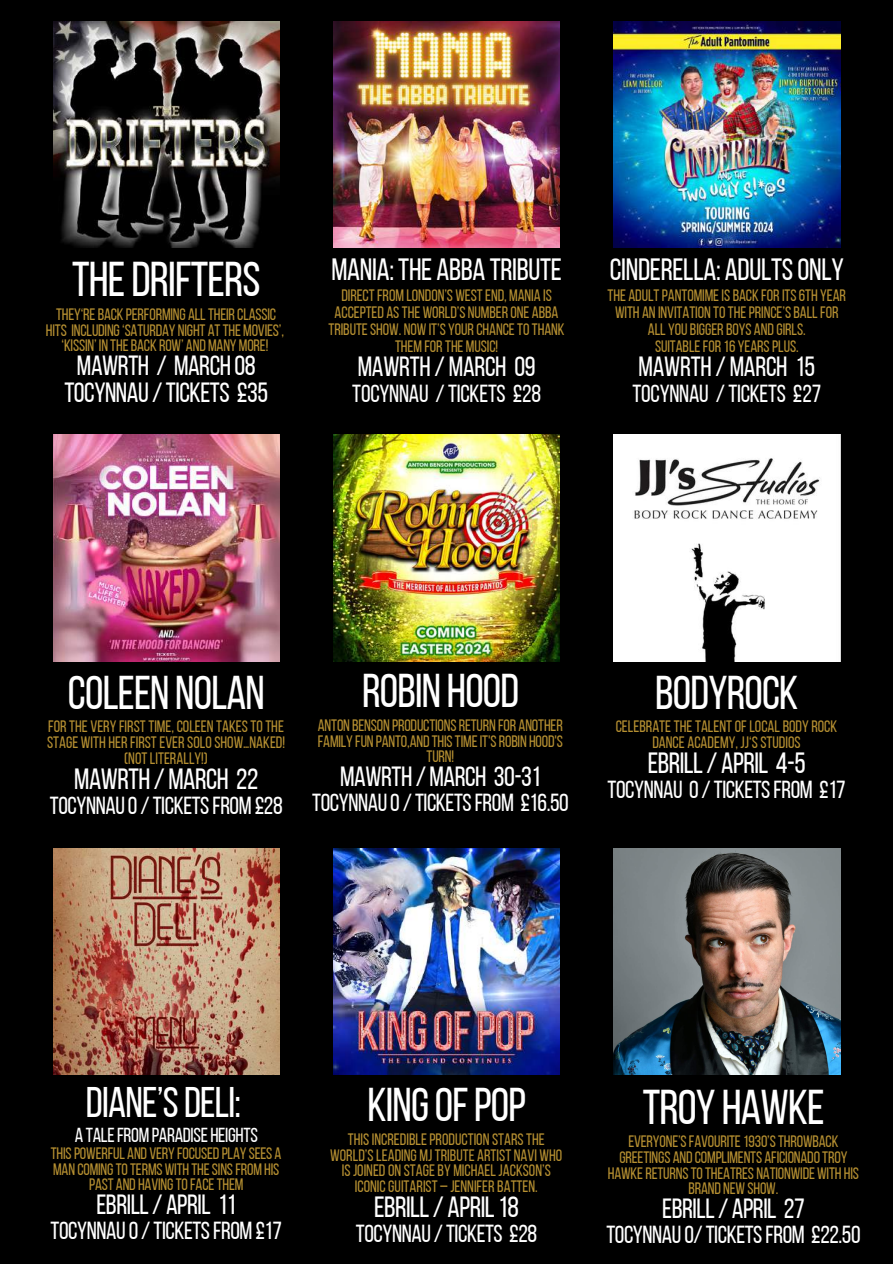
<style>
.page{position:relative;width:893px;height:1264px;background:#fff}
.page>*{position:absolute;margin:0;border:0;box-sizing:border-box;transform-origin:0 0}
.t1{font:48.75px "Bebas Neue";letter-spacing:-.015em;color:#fff}
.t2{font:47.25px "Bebas Neue";letter-spacing:-.015em;color:#fff}
.t3{font:42.75px "Bebas Neue";letter-spacing:-.015em;color:#fff}
.t4{font:30.75px "Bebas Neue";letter-spacing:-.01em;color:#fff}
.t5{font:29.25px "Bebas Neue";letter-spacing:-.015em;color:#fff}
.t6{font:27.75px/27px "Bebas Neue";letter-spacing:-.015em;color:#fff;text-align:center}
.t7{font:24.6px "Bebas Neue";letter-spacing:-.015em;color:#fff}
.t8{font:20.25px "Bebas Neue";letter-spacing:-.015em;color:#fff}
.t9{font:16.5px/15.8px "Bebas Neue";letter-spacing:-.005em;color:#b58f31;text-align:center}
</style>
<div class="page">
<div style="left:0;top:0;width:892px;height:1263px;background:#000"></div>
<img style="left:53px;top:21px;width:226px;height:226px">
<img style="left:333px;top:21px;width:227px;height:226px">
<img style="left:613px;top:21px;width:227px;height:226px">
<img style="left:53px;top:435px;width:226px;height:226px">
<img style="left:333px;top:435px;width:227px;height:226px">
<img style="left:613px;top:435px;width:227px;height:226px">
<img style="left:53px;top:848px;width:226px;height:226px">
<img style="left:333px;top:848px;width:227px;height:226px">
<img style="left:613px;top:848px;width:227px;height:226px">
<h1 class="t1" style="left:72px;top:259px;width:190px">THEDRIFTERS</h1>
<p class="t9" style="left:46px;top:308px;width:239px">THEY‘REBACK PERFORMING ALLTHEIRCLASSIC<br>HITS INCLUDING‘SATURDAY NIGHT ATTHE MOVIES’, ‘KISSIN’ IN THEBACK ROW’ AND MANY MORE!</p>
<h3 class="t6" style="left:64px;top:354px;width:205px">MAWRTH / MARCH 08<br>TOCYNNAU/TICKETS £35</h3>
<h3 class="t4" style="left:331px;top:257px;width:232px">MANIA:THE ABBA TRIBUTE</h3>
<p class="t9" style="left:328px;top:289px;width:238px;line-height:16.8px">DIRECTFROM LONDON’SWESTEND, MANIA IS ACCEPTED ASTHEWORLD’S NUMBERONE ABBA TRIBUTESHOW. NOWIT’SYOURCHANCETOTHANK THEM FORTHE MUSIC!</p>
<h3 class="t6" style="left:357px;top:355px;width:179px">MAWRTH / MARCH 09</h3>
<h3 class="t7" style="left:352px;top:383px;width:190px">TOCYNNAU /TICKETS £28</h3>
<h3 class="t4" style="left:610px;top:257px;width:235px">CINDERELLA: ADULTSONLY</h3>
<p class="t9" style="left:607px;top:289px;width:240px;line-height:16.8px">THE ADULTPANTOMIMEISBACK FORITS6TH YEAR WITH AN INVITATION TOTHEPRINCE’SBALLFOR ALLYOUBIGGERBOYS ANDGIRLS.<br>SUITABLEFOR16YEARSPLUS.</p>
<h3 class="t6" style="left:638px;top:355px;width:178px">MAWRTH / MARCH 15</h3>
<h3 class="t7" style="left:632px;top:383px;width:190px">TOCYNNAU /TICKETS £27</h3>
<h2 class="t2" style="left:68px;top:673px;width:198px">COLEEN NOLAN</h2>
<p class="t9" style="left:47px;top:720px;width:239px">FORTHE VERY FIRSTTIME, COLEEN TAKESTOTHE<br>STAGE WITH HERFIRSTEVERSOLOSHOW…NAKED! (NOTLITERALLY!)</p>
<h3 class="t5" style="left:74px;top:766px;width:186px">MAWRTH /MARCH 22</h3>
<h3 class="t7" style="left:50px;top:795px;width:234px">TOCYNNAUO/TICKETSFROM£28</h3>
<h2 class="t2" style="left:362px;top:671px;width:159px">ROBIN HOOD</h2>
<p class="t9" style="left:318px;top:718px;width:247px">ANTON BENSON PRODUCTIONSRETURN FOR ANOTHER<br>FAMILYFUN PANTO,ANDTHISTIMEIT'SROBIN HOOD'S<br>TURN!</p>
<h3 class="t6" style="left:340px;top:765px;width:202px">MAWRTH /MARCH 30-31</h3>
<h3 class="t7" style="left:312px;top:792px;width:258px">TOCYNNAUO/TICKETSFROM £16.50</h3>
<h2 class="t2" style="left:655px;top:673px;width:145px">BODYROCK</h2>
<p class="t9" style="left:615px;top:720px;width:223px">CELEBRATETHETALENTOFLOCALBODY ROCK<br>DANCE ACADEMY, JJ‘SSTUDIOS</p>
<h3 class="t5" style="left:647px;top:751px;width:159px">EBRILL/ APRIL 4-5</h3>
<h3 class="t7" style="left:607px;top:779px;width:240px">TOCYNNAU O/TICKETSFROM £17</h3>
<h3 class="t3" style="left:86px;top:1085px;width:157px">DIANE’SDELI:</h3>
<p class="t8" style="left:75px;top:1126px;width:184px">A TALEFROMPARADISE HEIGHTS</p>
<p class="t9" style="left:51px;top:1146px;width:232px">THISPOWERFUL AND VERYFOCUSEDPLAYSEES A<br>MAN COMINGTOTERMSWITH THESINSFROM HIS<br>PAST AND HAVINGTOFACETHEM</p>
<h3 class="t6" style="left:96px;top:1193px;width:141px">EBRILL/ APRIL 11</h3>
<h3 class="t7" style="left:51px;top:1220px;width:233px">TOCYNNAUO/TICKETSFROM£17</h3>
<h2 class="t2" style="left:367px;top:1085px;width:160px">KINGOFPOP</h2>
<p class="t9" style="left:330px;top:1132px;width:233px">THISINCREDIBLEPRODUCTION STARSTHE WORLD’SLEADING MJTRIBUTE ARTIST NAVI WHO ISJOINEDON STAGEBY MICHAELJACKSON’S ICONICGUITARIST – JENNIFERBATTEN.</p>
<h3 class="t5" style="left:374px;top:1194px;width:146px">EBRILL/ APRIL18</h3>
<h3 class="t7" style="left:356px;top:1222px;width:183px">TOCYNNAU/TICKETS £28</h3>
<h1 class="t1" style="left:642px;top:1086px;width:183px">TROY HAWKE</h1>
<p class="t9" style="left:607px;top:1135px;width:253px">EVERYONE’SFAVOURITE1930’STHROWBACK GREETINGS ANDCOMPLIMENTS AFICIONADOTROY HAWKERETURNSTOTHEATRES NATIONWIDEWITH HIS BRAND NEWSHOW.</p>
<h3 class="t6" style="left:662px;top:1197px;width:144px">EBRILL/ APRIL 27</h3>
<h3 class="t7" style="left:606px;top:1224px;width:256px">TOCYNNAUO/TICKETSFROM £22.50</h3>
</div>
